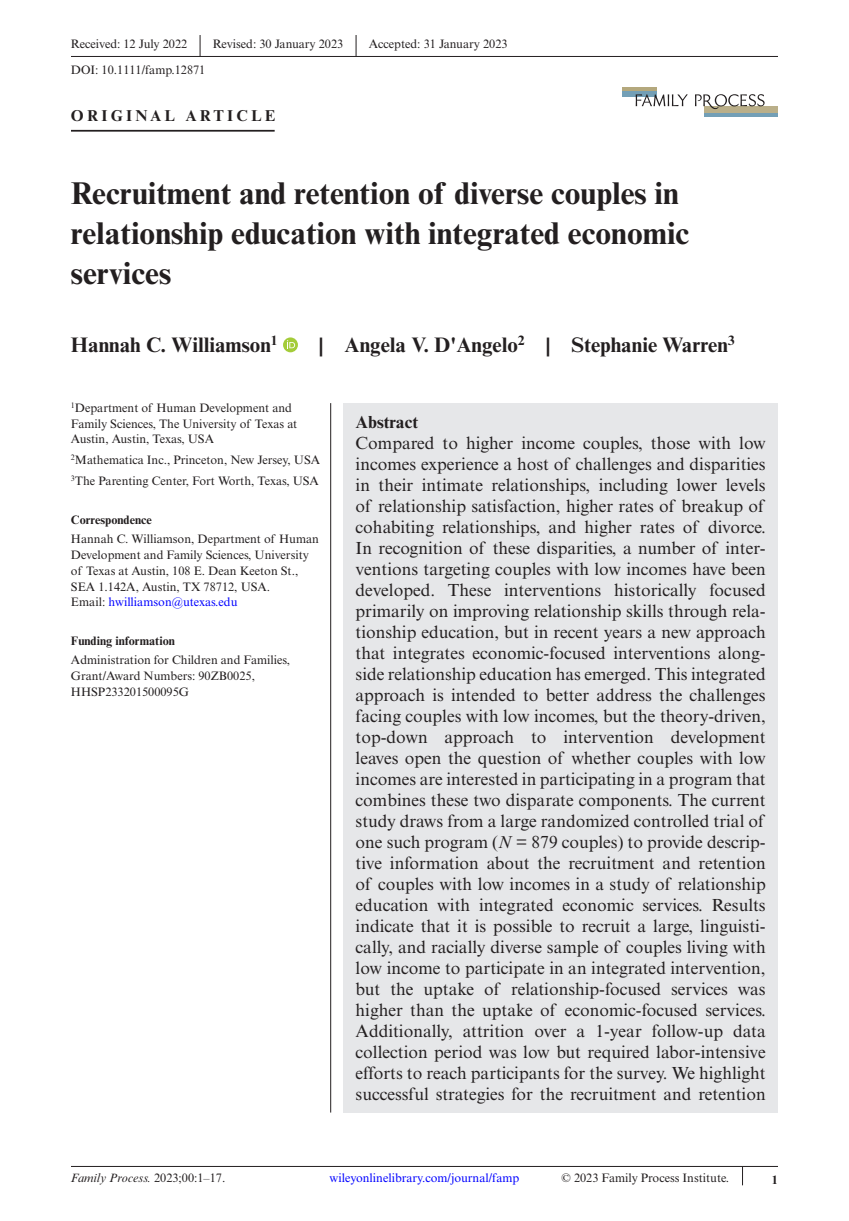
<style>
.page{position:relative;width:849px;height:1221px;background:#fff}
.page>*{position:absolute;margin:0;border:0;box-sizing:border-box;transform-origin:0 0}
.t1{font:700 31.5px/40.2px "Times New Roman MT Std";color:#231f20}
.t2{font:700 21px "Times New Roman MT Std";color:#231f20}
.t3{font:17.5px/21px "Times New Roman MT Std";color:#231f20;text-align:justify}
.t4{font:700 17.5px "Times New Roman MT Std";color:#231f20}
.t5{font:700 15.75px "Times New Roman MT Std";letter-spacing:.2em;color:#231f20}
.t6{font:12.25px/15.8px "Times New Roman MT Std";color:#231f20}
.t7{font:12.25px "Times New Roman MT Std";color:#00f}
.t8{font:700 12.25px "Times New Roman MT Std";color:#231f20}
.t9{font:italic 12.25px "Times New Roman MT Std";color:#231f20}
.s1{color:#00f}
.s2{font-style:italic}
.s3{font-style:normal}
</style>
<div class="page">
<div style="left:343px;top:403px;width:434px;height:709px;background:#e6e7e9"></div>
<hr style="left:71px;top:56px;width:706px;height:1px;background:#231f20">
<hr style="left:71px;top:130px;width:203px;height:2px;background:#231f20">
<svg style="left:283px;top:337px;width:15px;height:15px"></svg>
<svg style="left:287px;top:340px;width:8px;height:8px"></svg>
<svg style="left:199px;top:35px;width:1px;height:21px"></svg>
<svg style="left:355px;top:35px;width:1px;height:21px"></svg>
<hr style="left:71px;top:1165px;width:706px;height:1px;background:#231f20">
<hr style="left:704px;top:113px;width:73px;height:4px;background:#739fb6">
<div style="left:704px;top:106px;width:73px;height:7px;background:#baaf89"></div>
<div style="left:622px;top:90px;width:34px;height:7px;background:#739fb6"></div>
<svg style="left:635px;top:94px;width:129px;height:15px"></svg>
<hr style="left:622px;top:87px;width:34px;height:3px;background:#b4a87d">
<hr style="left:330px;top:403px;width:1px;height:709px;background:#231f20">
<p class="t6" style="left:71px;top:36px;width:118px">Received: 12 July 2022</p>
<p class="t6" style="left:213px;top:36px;width:132px">Revised: 30 January 2023</p>
<p class="t6" style="left:368px;top:36px;width:140px">Accepted: 31 January 2023</p>
<p class="t6" style="left:71px;top:62px;width:136px">DOI: 10.1111/famp.12871</p>
<p class="t5" style="left:71px;top:106px;width:206px">ORIGINAL ARTICLE</p>
<h1 class="t1" style="left:71px;top:172px;width:619px">Recruitment and retention of diverse couples in relationship education with integrated economic services</h1>
<p class="t2" style="left:71px;top:332px;width:208px">Hannah C. Williamson<sup>1</sup></p>
<p class="t2" style="left:319px;top:332px;width:417px">| Angela V. D'Angelo<sup>2</sup> | Stephanie Warren<sup>3</sup></p>
<p class="t6" style="left:71px;top:400px;width:228px"><sup>1</sup>Department of Human Development and<br>Family Sciences, The University of Texas at<br>Austin, Austin, Texas, USA</p>
<p class="t6" style="left:71px;top:450px;width:251px;line-height:21px"><sup>2</sup>Mathematica Inc., Princeton, New Jersey, USA<br><sup>3</sup>The Parenting Center, Fort Worth, Texas, USA</p>
<p class="t8" style="left:71px;top:512px;width:82px">Correspondence</p>
<p class="t6" style="left:71px;top:531px;width:249px">Hannah C. Williamson, Department of Human Development and Family Sciences, University of Texas at Austin, 108 E. Dean Keeton St., SEA 1.142A, Austin, TX 78712, USA.<br>Email: <span class="s1">hwilliamson@utexas.edu</span></p>
<p class="t8" style="left:71px;top:633px;width:105px">Funding information</p>
<p class="t6" style="left:71px;top:652px;width:220px">Administration for Children and Families,<br>Grant/Award Numbers: 90ZB0025,<br>HHSP233201500095G</p>
<p class="t4" style="left:355px;top:411px;width:64px">Abstract</p>
<p class="t3" style="left:355px;top:432px;width:411px">Compared to higher income couples, those with low incomes experience a host of challenges and disparities in their intimate relationships, including lower levels of relationship satisfaction, higher rates of breakup of cohabiting relationships, and higher rates of divorce.<br>In recognition of these disparities, a number of inter&shy;ventions targeting couples with low incomes have been developed. These interventions historically focused primarily on improving relationship skills through rela&shy;tionship education, but in recent years a new approach that integrates economic-focused interventions along&shy;side relationship education has emerged. This integrated approach is intended to better address the challenges facing couples with low incomes, but the theory-driven, top-down approach to intervention development leaves open the question of whether couples with low incomes are interested in participating in a program that combines these two disparate components. The current study draws from a large randomized controlled trial of one such program (<span class="s2">N</span> = 879 couples) to provide descrip&shy;tive information about the recruitment and retention of couples with low incomes in a study of relationship education with integrated economic services. Results indicate that it is possible to recruit a large, linguisti&shy;cally, and racially diverse sample of couples living with low income to participate in an integrated intervention, but the uptake of relationship-focused services was higher than the uptake of economic-focused services.<br>Additionally, attrition over a 1-year follow-up data collection period was low but required labor-intensive efforts to reach participants for the survey. We highlight successful strategies for the recruitment and retention</p>
<p class="t9" style="left:71px;top:1171px;width:156px">Family Process. <span class="s3">2023;00:1–17.</span></p>
<p class="t7" style="left:329px;top:1171px;width:191px">wileyonlinelibrary.com/journal/famp</p>
<p class="t6" style="left:561px;top:1170px;width:169px">© 2023 Family Process Institute.</p>
<p class="t8" style="left:771px;top:1171px;width:8px">1</p>
</div>
